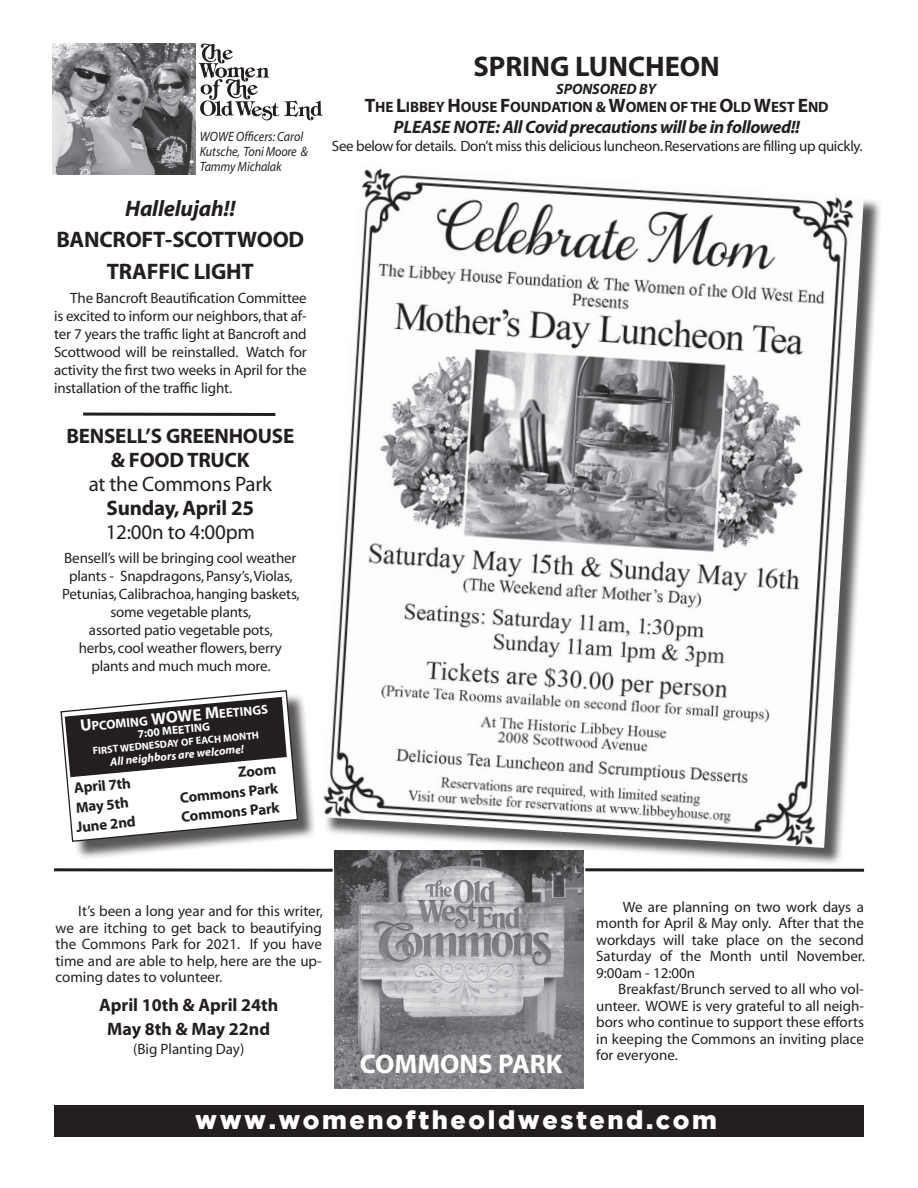
<style>
.page{position:relative;width:918px;height:1188px;background:#fff}
.page>*{position:absolute;margin:0;border:0;box-sizing:border-box;transform-origin:0 0}
.t1{font:700 28.5px "Myriad";color:#231f20}
.t2{font:700 27px "Myriad";color:#fff}
.t3{font:900 25.5px "Gotham";letter-spacing:.1em;color:#fff}
.t4{font:700 22.5px/31.5px "Myriad";letter-spacing:-.01em;color:#231f20;text-align:center}
.t5{font:italic 700 22.5px "Myriad";letter-spacing:-.01em;color:#231f20}
.t6{font:700 21px/24px "Myriad";letter-spacing:-.01em;color:#231f20;text-align:center}
.t7{font:21px "Myriad";letter-spacing:-.01em;color:#231f20}
.t8{font:italic 700 18px "Myriad";letter-spacing:-.025em;color:#231f20}
.t9{font:700 18px/24px "Myriad";color:#231f20;text-align:center}
.t10{font:700 16.8px "Myriad";color:#fff}
.t11{font:15px/16.5px "Myriad";letter-spacing:-.01em;color:#231f20;text-align:justify}
.t12{font:700 15px/18px "Myriad";letter-spacing:-.01em;color:#231f20}
.t13{font:italic 13.5px/15px "Myriad";letter-spacing:-.01em;color:#231f20;scale:.9 1}
.t14{font:700 12.9px "Myriad";color:#fff}
.t15{font:italic 700 11.55px "Myriad";color:#fff}
.t16{font:700 11.55px "Myriad";color:#fff}
.t17{font:700 10.35px "Myriad";color:#fff}
.s1{font-style:italic}
.s2{font-size:19.5px}
</style>
<div class="page">
<img style="left:53px;top:44px;width:142px;height:130px">
<svg style="left:199px;top:43px;width:124px;height:78px"></svg>
<div style="left:54px;top:1105px;width:810px;height:31px;background:#231f20"></div>
<div style="left:63px;top:693px;width:254px;height:167px;background:#231f20;opacity:.75"></div>
<svg style="left:585px;top:868px;width:279px;height:4px"></svg>
<div style="left:323px;top:168px;width:559px;height:698px;background:#231f20;opacity:.75"></div>
<img style="left:323px;top:168px;width:541px;height:680px">
<hr style="left:83px;top:413px;width:192px;height:3px;background:#231f20">
<img style="left:335px;top:850px;width:248px;height:239px">
<svg style="left:54px;top:868px;width:279px;height:4px"></svg>
<svg style="left:60px;top:690px;width:239px;height:153px"></svg>
<p class="t13" style="left:200px;top:129px;width:122px">WOWE Officers: Carol<br>Kutsche, Toni Moore &amp;<br>Tammy Michalak</p>
<h3 class="t5" style="left:125px;top:196px;width:112px">Hallelujah!!</h3>
<h3 class="t4" style="left:56px;top:225px;width:249px">BANCROFT-SCOTTWOOD<br>TRAFFIC LIGHT</h3>
<p class="t11" style="left:54px;top:289px;width:254px;line-height:18px;text-indent:16px">The Bancroft Beautification Committee is excited to inform our neighbors, that af&shy;ter 7 years the traffic light at Bancroft and Scottwood will be reinstalled. Watch for activity the first two weeks in April for the installation of the traffic light.</p>
<h3 class="t6" style="left:66px;top:425px;width:229px">BENSELL’S GREENHOUSE &amp; FOOD TRUCK</h3>
<h3 class="t7" style="left:89px;top:474px;width:185px">at the Commons Park</h3>
<h3 class="t6" style="left:107px;top:497px;width:149px">Sunday, April 25</h3>
<h3 class="t7" style="left:106px;top:522px;width:151px">12:00n to 4:00pm</h3>
<p class="t11" style="left:62px;top:550px;width:239px;line-height:18px;text-align:center">Bensell’s will be bringing cool weather plants - Snapdragons, Pansy’s, Violas, Petunias, Calibrachoa, hanging baskets, some vegetable plants,<br>assorted patio vegetable pots,<br>herbs, cool weather flowers, berry plants and much much more.</p>
<p class="t14" style="left:91px;top:720px;width:58px;rotate:-6deg">PCOMING</p>
<p class="t10" style="left:150px;top:710px;width:70px;rotate:-5deg">WOWE M</p>
<p class="t14" style="left:218px;top:707px;width:51px;rotate:-6deg">EETINGS</p>
<p class="t16" style="left:137px;top:728px;width:74px;rotate:-6deg">7:00 MEETING</p>
<p class="t17" style="left:92px;top:745px;width:169px;rotate:-5deg">FIRST WEDNESDAY OF EACH MONTH</p>
<p class="t15" style="left:110px;top:756px;width:136px;rotate:-6deg">All neighbors are welcome!</p>
<p class="t12" style="left:73px;top:780px;width:59px;rotate:-6deg">April 7th</p>
<p class="t12" style="left:237px;top:764px;width:40px;rotate:-6deg">Zoom</p>
<p class="t12" style="left:179px;top:790px;width:100px;rotate:-6deg">Commons Park</p>
<p class="t12" style="left:75px;top:799px;width:54px;rotate:-6deg">May 5th</p>
<p class="t12" style="left:181px;top:809px;width:100px;rotate:-6deg">Commons Park</p>
<p class="t12" style="left:75px;top:819px;width:61px;rotate:-6deg">June 2nd</p>
<h1 class="t1" style="left:473px;top:52px;width:248px">SPRING LUNCHEON</h1>
<p class="t12" style="left:365px;top:81px;width:465px;text-indent:192px"><span class="s1">SPONSORED BY<br></span><span class="s2">T</span>HE <span class="s2">L</span>IBBEY <span class="s2">H</span>OUSE <span class="s2">F</span>OUNDATION &amp; <span class="s2">W</span>OMEN OF THE <span class="s2">O</span>LD <span class="s2">W</span>EST <span class="s2">E</span>ND</p>
<p class="t8" style="left:394px;top:118px;width:408px">PLEASE NOTE: All Covid precautions will be in followed!!</p>
<p class="t11" style="left:332px;top:139px;width:532px">See below for details. Don’t miss this delicious luncheon. Reservations are filling up quickly.</p>
<p class="t11" style="left:56px;top:904px;width:269px;text-indent:23px">It’s been a long year and for this writer, we are itching to get back to beautifying the Commons Park for 2021. If you have time and are able to help, here are the up&shy;coming dates to volunteer.</p>
<p class="t9" style="left:99px;top:993px;width:181px">April 10th &amp; April 24th<br>May 8th &amp; May 22nd</p>
<p class="t11" style="left:133px;top:1042px;width:113px">(Big Planting Day)</p>
<h2 class="t2" style="left:360px;top:1050px;width:204px">COMMONS PARK</h2>
<p class="t11" style="left:596px;top:899px;width:270px;text-indent:27px">We are planning on two work days a month for April &amp; May only. After that the workdays will take place on the second Saturday of the Month until November.<br>9:00am - 12:00n</p>
<p class="t11" style="left:596px;top:982px;width:269px;text-indent:22px">Breakfast/Brunch served to all who vol&shy;unteer. WOWE is very grateful to all neigh&shy;bors who continue to support these efforts in keeping the Commons an inviting place for everyone.</p>
<h3 class="t3" style="left:195px;top:1105px;width:523px">www.womenoftheoldwestend.com</h3>
</div>
